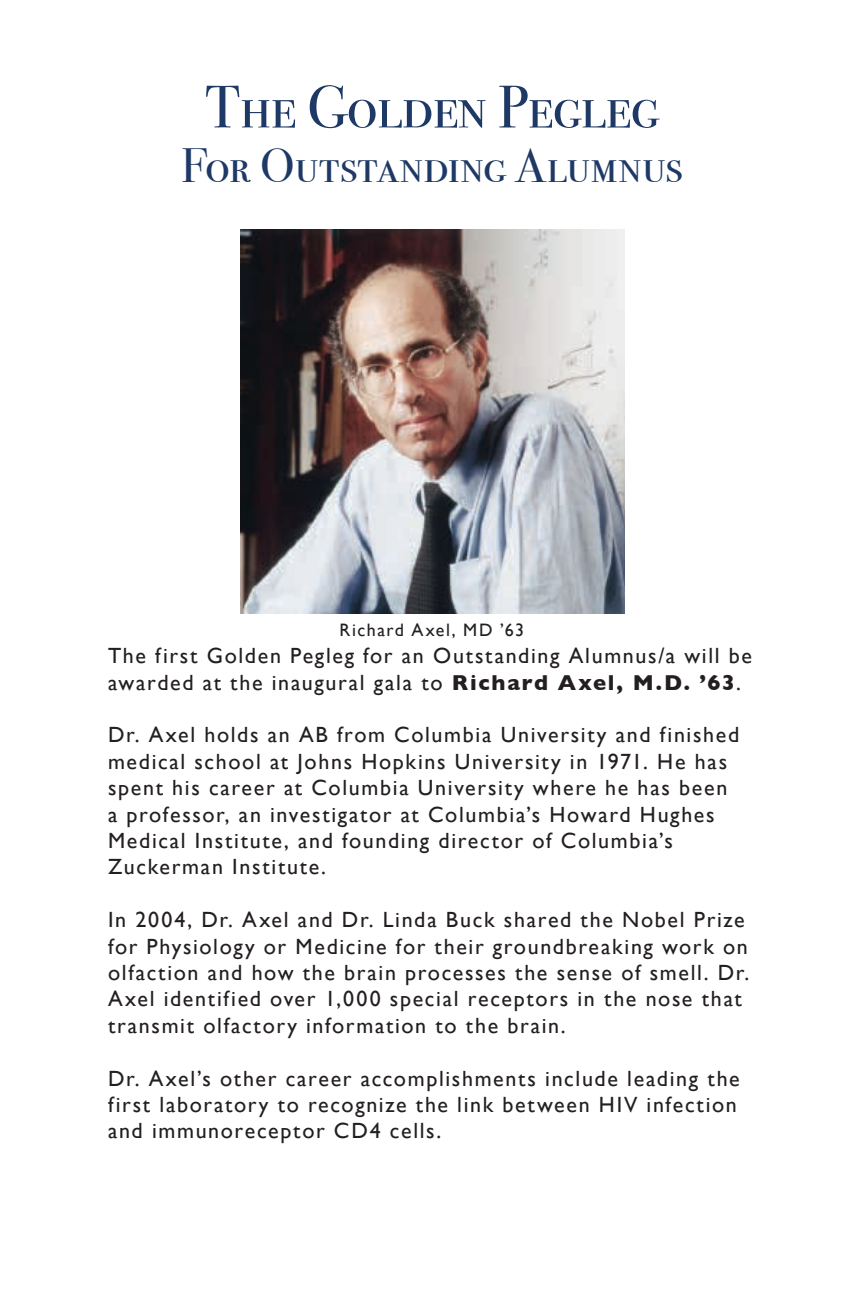
<style>
.page{position:relative;width:864px;height:1296px;background:#fff}
.page>*{position:absolute;margin:0;border:0;box-sizing:border-box;transform-origin:0 0}
.t1{font:60px "Bodoni Svty Two SCITCTT";color:#1e3965}
.t2{font:48px "Bodoni Svty Two SCITCTT";letter-spacing:.01em;color:#1e3965}
.t3{font:22px/26.4px "Gill Sans";letter-spacing:.075em;color:#231f20}
.t4{font:18px "Gill Sans";letter-spacing:.085em;color:#231f20}
.s1{font-weight:700}
</style>
<div class="page">
<img style="left:240px;top:229px;width:384px;height:384px">
<h1 class="t1" style="left:205px;top:71px;width:455px">The Golden Pegleg</h1>
<h2 class="t2" style="left:181px;top:137px;width:503px">For Outstanding Alumnus</h2>
<p class="t4" style="left:339px;top:619px;width:186px">Richard Axel, MD ’63</p>
<p class="t3" style="left:108px;top:642px;width:645px">The first Golden Pegleg for an Outstanding Alumnus/a will be awarded at the inaugural gala to <span class="s1">Richard Axel, M.D. ’63</span>.</p>
<p class="t3" style="left:108px;top:722px;width:633px">Dr. Axel holds an AB from Columbia University and finished medical school at Johns Hopkins University in 1971. He has spent his career at Columbia University where he has been a professor, an investigator at Columbia’s Howard Hughes Medical Institute, and founding director of Columbia’s Zuckerman Institute.</p>
<p class="t3" style="left:108px;top:906px;width:643px">In 2004, Dr. Axel and Dr. Linda Buck shared the Nobel Prize for Physiology or Medicine for their groundbreaking work on olfaction and how the brain processes the sense of smell. Dr.<br>Axel identified over 1,000 special receptors in the nose that transmit olfactory information to the brain.</p>
<p class="t3" style="left:108px;top:1065px;width:633px">Dr. Axel’s other career accomplishments include leading the first laboratory to recognize the link between HIV infection and immunoreceptor CD4 cells.</p>
</div>
